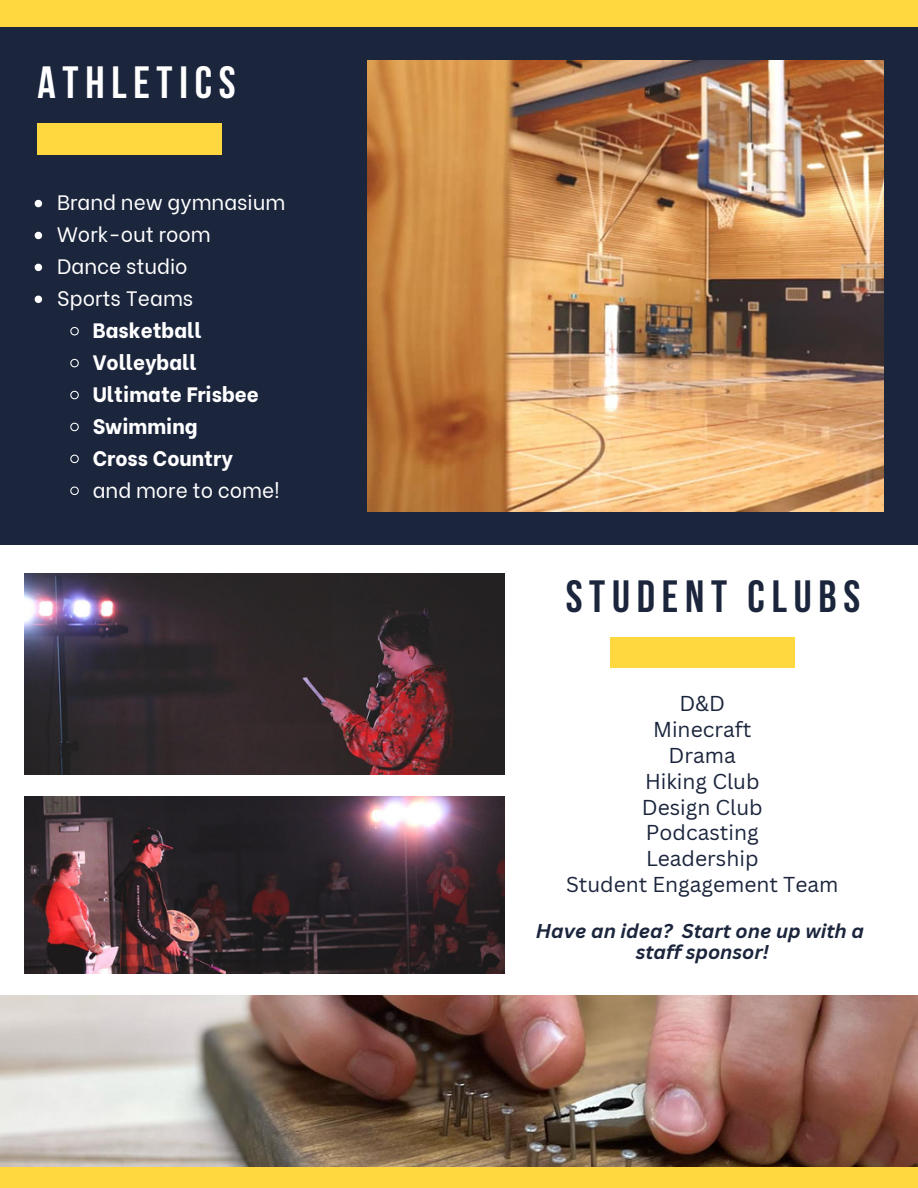
<style>
.page{position:relative;width:918px;height:1188px;background:#fff}
.page>*{position:absolute;margin:0;border:0;box-sizing:border-box;transform-origin:0 0}
.t1{font:700 45px "Bebas Neue";letter-spacing:.15em;color:#1b253c}
.t2{font:700 45px "Bebas Neue";letter-spacing:.15em;color:#fff}
.t3{font:21px "Canva Sans";color:#1b253c}
.t4{font:20.85px "Be Vietnam";color:#fff}
.t5{font:800 20.85px "Be Vietnam";color:#fff}
.t6{font:italic 700 19.5px "Canva Sans";color:#1b253c}
</style>
<div class="page">
<div style="left:0;top:13px;width:918px;height:531px;background:#1b253c"></div>
<img style="left:367px;top:60px;width:517px;height:451px">
<div style="left:0;top:0;width:918px;height:27px;background:#ffd840"></div>
<div style="left:610px;top:637px;width:184px;height:31px;background:#ffd840"></div>
<div style="left:38px;top:124px;width:184px;height:30px;background:#ffd840"></div>
<img style="left:24px;top:574px;width:481px;height:200px">
<img style="left:24px;top:797px;width:481px;height:176px">
<svg style="left:35px;top:200px;width:7px;height:7px"></svg>
<svg style="left:35px;top:232px;width:7px;height:7px"></svg>
<svg style="left:35px;top:264px;width:7px;height:7px"></svg>
<svg style="left:35px;top:296px;width:7px;height:7px"></svg>
<svg style="left:70px;top:327px;width:9px;height:9px"></svg>
<svg style="left:70px;top:358px;width:9px;height:10px"></svg>
<svg style="left:70px;top:390px;width:9px;height:10px"></svg>
<svg style="left:70px;top:422px;width:9px;height:10px"></svg>
<svg style="left:70px;top:454px;width:9px;height:10px"></svg>
<svg style="left:70px;top:486px;width:9px;height:9px"></svg>
<div style="left:0;top:1154px;width:918px;height:34px;background:#ffd840"></div>
<img style="left:0;top:995px;width:918px;height:171px">
<p class="t2" style="left:38px;top:64px;width:200px">ATHLETICS</p>
<p class="t4" style="left:57px;top:186px;width:229px">Brand new gymnasium</p>
<p class="t4" style="left:57px;top:217px;width:155px">Work-out room</p>
<p class="t4" style="left:57px;top:249px;width:132px">Dance studio</p>
<p class="t4" style="left:57px;top:281px;width:137px">Sports Teams</p>
<p class="t5" style="left:93px;top:313px;width:111px">Basketball</p>
<p class="t5" style="left:93px;top:345px;width:106px">Volleyball</p>
<p class="t5" style="left:93px;top:377px;width:167px">Ultimate Frisbee</p>
<p class="t5" style="left:93px;top:409px;width:106px">Swimming</p>
<p class="t5" style="left:93px;top:441px;width:142px">Cross Country</p>
<p class="t4" style="left:93px;top:473px;width:188px">and more to come!</p>
<p class="t1" style="left:566px;top:578px;width:296px">STUDENT CLUBS</p>
<p class="t3" style="left:679px;top:689px;width:47px">D&amp;D</p>
<p class="t3" style="left:653px;top:714px;width:100px">Minecraft</p>
<p class="t3" style="left:669px;top:740px;width:69px">Drama</p>
<p class="t3" style="left:645px;top:766px;width:116px">Hiking Club</p>
<p class="t3" style="left:642px;top:792px;width:122px">Design Club</p>
<p class="t3" style="left:646px;top:818px;width:114px">Podcasting</p>
<p class="t3" style="left:646px;top:844px;width:114px">Leadership</p>
<p class="t3" style="left:566px;top:870px;width:274px">Student Engagement Team</p>
<p class="t6" style="left:536px;top:917px;width:330px">Have an idea? Start one up with a</p>
<p class="t6" style="left:636px;top:938px;width:135px">staff sponsor!</p>
</div>
